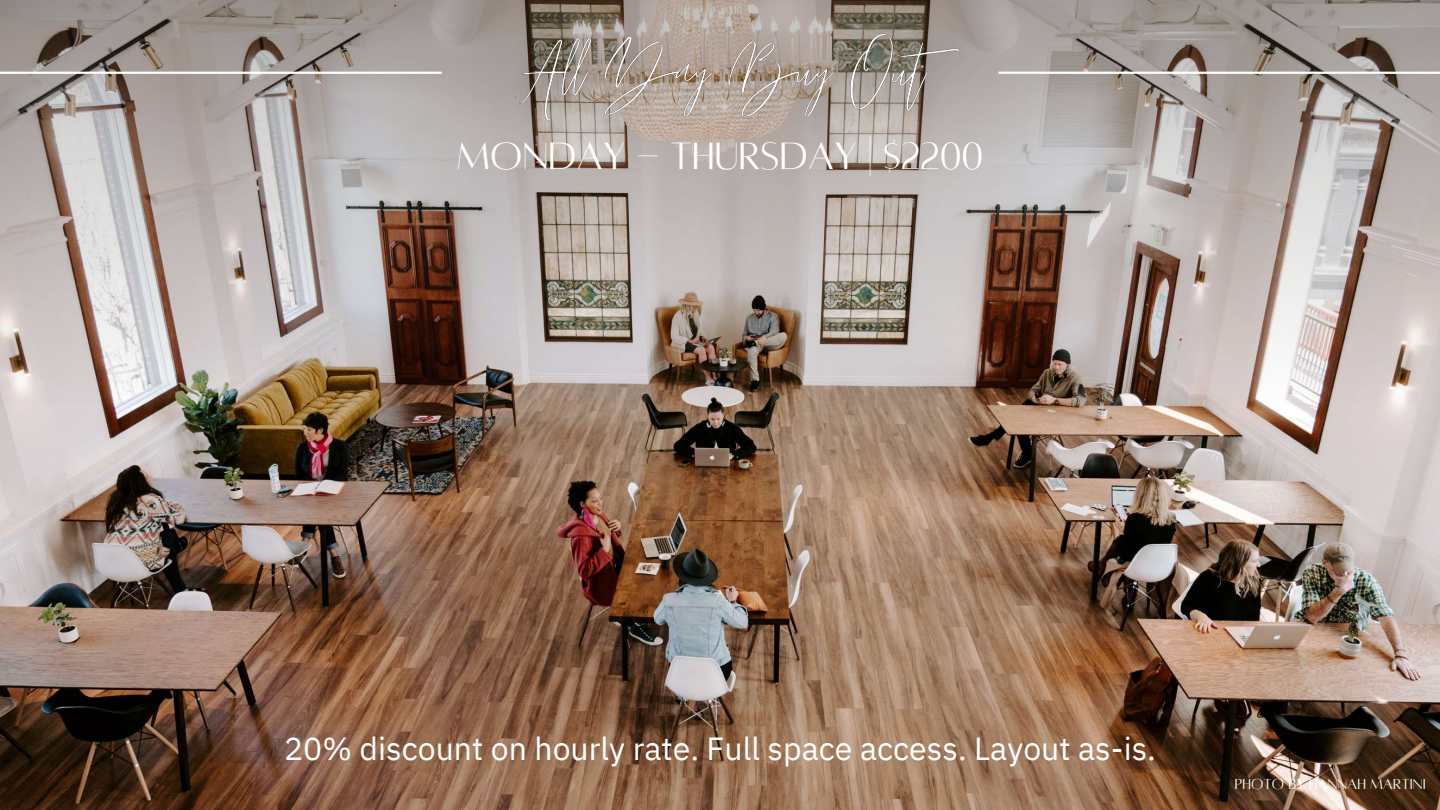
<style>
.page{position:relative;width:1440px;height:810px;background:#fff}
.page>*{position:absolute;margin:0;border:0;box-sizing:border-box;transform-origin:0 0}
.t1{font:42px "Alta regular";color:#fff}
.t2{font:32px "IBM Plex Sans";color:#fff}
.t3{font:16px "Alta regular";color:#fff}
</style>
<div class="page">
<img style="left:0;top:405px;width:1440px;height:405px">
<img style="left:0;top:0;width:1440px;height:405px">
<img style="left:474px;top:0;width:526px;height:178px">
<hr style="left:0;top:72px;width:442px;height:2px;background:#fff">
<hr style="left:999px;top:72px;width:441px;height:2px;background:#fff">
<h1 class="t1" style="left:457px;top:136px;width:528px">MONDAY - THURSDAY | $2200</h1>
<p class="t2" style="left:284px;top:727px;width:873px">20% discount on hourly rate. Full space access. Layout as-is.</p>
<p class="t3" style="left:1235px;top:776px;width:192px">PHOTO BY HANNAH MARTINI</p>
</div>
